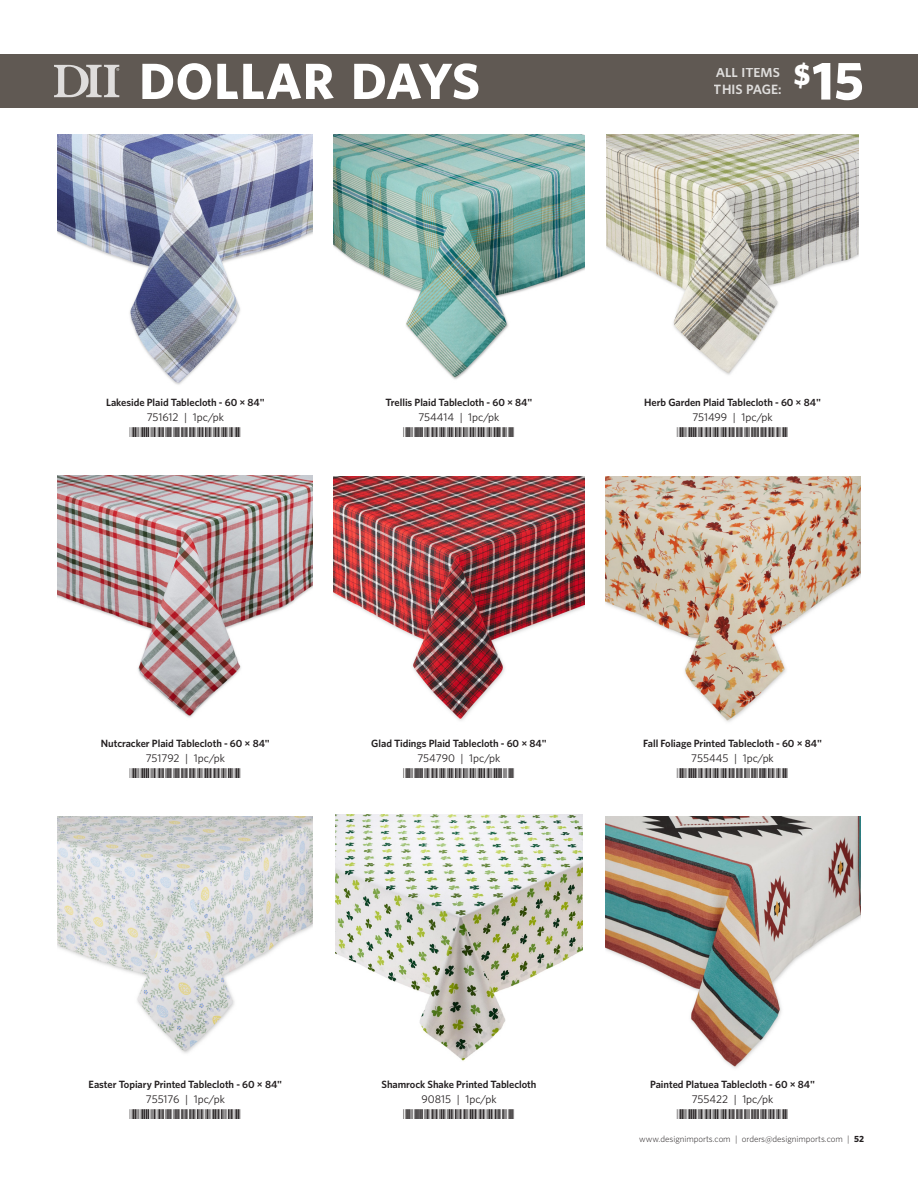
<style>
.page{position:relative;width:918px;height:1188px;background:#fff}
.page>*{position:absolute;margin:0;border:0;box-sizing:border-box;transform-origin:0 0}
.Item_Head{font:700 54px "Whitney";color:#fff}
.t1{font:700 51px "Whitney";letter-spacing:.015em;color:#fff}
.Barcode{font:16.5px "Libre Barcode 39";color:#231f20}
.t2{font:600 13.5px/16.5px "Whitney";color:#fff}
.Item_Text{font:11.25px "Whitney";color:#231f20}
.Item_Head-2{font:600 10.5px "Whitney";letter-spacing:-.005em;color:#231f20}
.t3{font:300 9px "Whitney";letter-spacing:-.005em;color:#231f20}
.s1{font-weight:700}
</style>
<div class="page">
<img style="left:58px;top:134px;width:255px;height:251px">
<img style="left:58px;top:475px;width:255px;height:243px">
<img style="left:333px;top:477px;width:252px;height:244px">
<img style="left:58px;top:816px;width:255px;height:237px">
<img style="left:605px;top:477px;width:255px;height:245px">
<img style="left:333px;top:134px;width:252px;height:246px">
<img style="left:336px;top:814px;width:246px;height:247px">
<img style="left:607px;top:134px;width:252px;height:241px">
<div style="left:0;top:54px;width:918px;height:54px;background:#605953"></div>
<svg style="left:54px;top:65px;width:65px;height:32px"></svg>
<img style="left:605px;top:816px;width:255px;height:252px">
<h2 class="t1" style="left:139px;top:47px;width:342px">DOLLAR DAYS</h2>
<p class="t2" style="left:714px;top:64px;width:69px">ALL ITEMS<br>THIS PAGE:</p>
<p class="Item_Head" style="left:794px;top:45px;width:72px"><sup>$</sup>15</p>
<p class="Item_Head-2" style="left:106px;top:395px;width:160px">Lakeside Plaid Tablecloth - 60 × 84"</p>
<p class="Item_Text" style="left:147px;top:409px;width:79px">751612 | 1pc/pk</p>
<p class="Item_Head-2" style="left:386px;top:395px;width:148px">Trellis Plaid Tablecloth - 60 × 84"</p>
<p class="Item_Text" style="left:419px;top:409px;width:82px">754414 | 1pc/pk</p>
<p class="Barcode" style="left:419px;top:427px;width:81px">✓ ✔✔✔</p>
<p class="Item_Head-2" style="left:644px;top:395px;width:178px">Herb Garden Plaid Tablecloth - 60 × 84"</p>
<p class="Item_Text" style="left:692px;top:409px;width:82px">751499 | 1pc/pk</p>
<p class="Item_Head-2" style="left:101px;top:736px;width:170px">Nutcracker Plaid Tablecloth - 60 × 84"</p>
<p class="Item_Text" style="left:146px;top:750px;width:81px">751792 | 1pc/pk</p>
<p class="Item_Head-2" style="left:371px;top:736px;width:177px">Glad Tidings Plaid Tablecloth - 60 × 84"</p>
<p class="Item_Text" style="left:418px;top:750px;width:84px">754790 | 1pc/pk</p>
<p class="Item_Head-2" style="left:643px;top:736px;width:180px">Fall Foliage Printed Tablecloth - 60 × 84"</p>
<p class="Item_Text" style="left:691px;top:750px;width:84px">755445 | 1pc/pk</p>
<p class="Item_Head-2" style="left:89px;top:1077px;width:195px">Easter Topiary Printed Tablecloth - 60 × 84"</p>
<p class="Item_Text" style="left:146px;top:1091px;width:81px">755176 | 1pc/pk</p>
<p class="Item_Head-2" style="left:382px;top:1077px;width:156px">Shamrock Shake Printed Tablecloth</p>
<p class="Item_Text" style="left:421px;top:1091px;width:77px">90815 | 1pc/pk</p>
<p class="Item_Head-2" style="left:650px;top:1077px;width:166px">Painted Platuea Tablecloth - 60 × 84"</p>
<p class="Item_Text" style="left:692px;top:1091px;width:83px">755422 | 1pc/pk</p>
<p class="t3" style="left:639px;top:1133px;width:226px">www.designimports.com | orders@designimports.com | <span class="s1">52</span></p>
</div>
